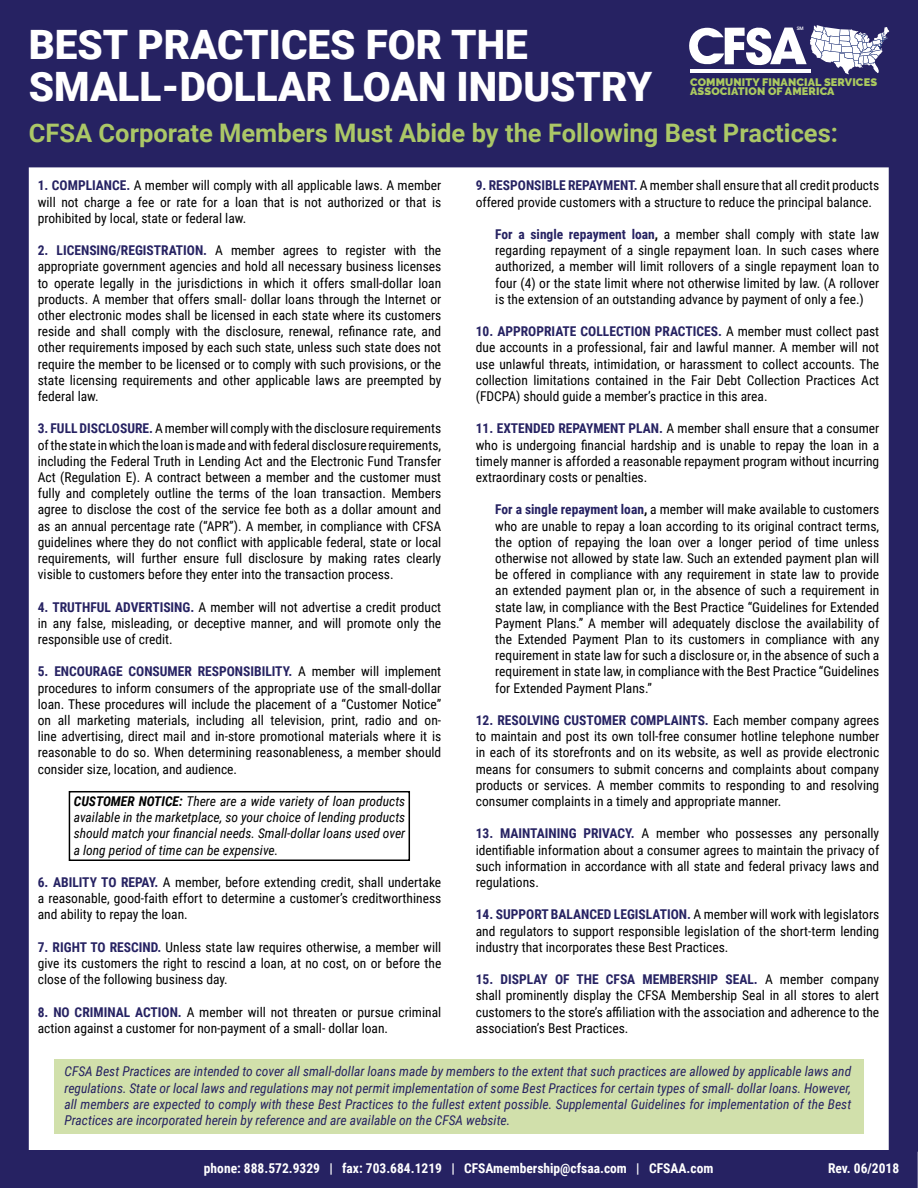
<style>
.page{position:relative;width:918px;height:1188px;background:#fff}
.page>*{position:absolute;margin:0;border:0;box-sizing:border-box;transform-origin:0 0}
.t1{font:900 40.5px/42px "Roboto";color:#fff}
.t2{font:700 25.5px "Roboto";color:#abc767}
.t3{font:13.5px/16.2px "Roboto Condensed";color:#000;text-align:justify}
.t4{font:italic 13.5px/16.2px "Roboto Condensed";color:#262262;text-align:justify}
.t5{font:italic 13.5px/16.2px "Roboto Condensed";color:#000;text-align:justify}
.t6{font:700 13.5px "Roboto Condensed";color:#fff}
.t7{font:900 10.8px/9.3px "Raleway";letter-spacing:.015em;color:#abca5f}
.t8{font:500 4.8px "Roboto";color:#fff}
.s1{font-weight:700;color:#262262}
.s2{font-weight:700}
</style>
<div class="page">
<div style="left:0;top:0;width:918px;height:167px;background:#262262"></div>
<div style="left:54px;top:1059px;width:809px;height:75px;background:#d1e0ab"></div>
<div style="left:0;top:1150px;width:918px;height:38px;background:#262262"></div>
<div style="left:69px;top:791px;width:341px;height:70px;border:2px solid #000"></div>
<svg style="left:689px;top:25px;width:200px;height:49px"></svg>
<hr style="left:690px;top:69px;width:121px;height:4px;background:#fff">
<div style="left:890px;top:167px;width:27px;height:984px;background:#262262"></div>
<div style="left:889px;top:166px;width:29px;height:986px;border:2px solid #262262"></div>
<div style="left:0;top:167px;width:28px;height:984px;background:#262262"></div>
<div style="left:0;top:166px;width:29px;height:986px;border:2px solid #262262"></div>
<p class="t8" style="left:797px;top:25px;width:9px">SM</p>
<h1 class="t1" style="left:29px;top:22px;width:625px">BEST PRACTICES FOR THE<br>SMALL-DOLLAR LOAN INDUSTRY</h1>
<h2 class="t2" style="left:29px;top:115px;width:811px">CFSA Corporate Members Must Abide by the Following Best Practices:</h2>
<p class="t3" style="left:38px;top:177px;width:405px"><span class="s1">1. COMPLIANCE.</span> A member will comply with all applicable laws. A member will not charge a fee or rate for a loan that is not authorized or that is prohibited by local, state or federal law.</p>
<p class="t3" style="left:38px;top:242px;width:405px"><span class="s1">2. LICENSING/REGISTRATION.</span> A member agrees to register with the appropriate government agencies and hold all necessary business licenses to operate legally in the jurisdictions in which it offers small-dollar loan products. A member that offers small- dollar loans through the Internet or other electronic modes shall be licensed in each state where its customers reside and shall comply with the disclosure, renewal, refinance rate, and other requirements imposed by each such state, unless such state does not require the member to be licensed or to comply with such provisions, or the state licensing requirements and other applicable laws are preempted by federal law.</p>
<p class="t3" style="left:38px;top:420px;width:405px"><span class="s1">3. FULL DISCLOSURE.</span> A member will comply with the disclosure requirements of the state in which the loan is made and with federal disclosure requirements, including the Federal Truth in Lending Act and the Electronic Fund Transfer Act (Regulation E). A contract between a member and the customer must fully and completely outline the terms of the loan transaction. Members agree to disclose the cost of the service fee both as a dollar amount and as an annual percentage rate (“APR”). A member, in compliance with CFSA guidelines where they do not conflict with applicable federal, state or local requirements, will further ensure full disclosure by making rates clearly visible to customers before they enter into the transaction process.</p>
<p class="t3" style="left:38px;top:598px;width:405px"><span class="s1">4. TRUTHFUL ADVERTISING.</span> A member will not advertise a credit product in any false, misleading, or deceptive manner, and will promote only the responsible use of credit.</p>
<p class="t3" style="left:38px;top:663px;width:405px"><span class="s1">5. ENCOURAGE CONSUMER RESPONSIBILITY.</span> A member will implement procedures to inform consumers of the appropriate use of the small-dollar loan. These procedures will include the placement of a “Customer Notice” on all marketing materials, including all television, print, radio and on&shy;line advertising, direct mail and in-store promotional materials where it is reasonable to do so. When determining reasonableness, a member should consider size, location, and audience.</p>
<p class="t5" style="left:74px;top:793px;width:333px"><span class="s2">CUSTOMER NOTICE:</span> There are a wide variety of loan products available in the marketplace, so your choice of lending products should match your financial needs. Small-dollar loans used over a long period of time can be expensive.</p>
<p class="t3" style="left:38px;top:874px;width:405px"><span class="s1">6. ABILITY TO REPAY.</span> A member, before extending credit, shall undertake a reasonable, good-faith effort to determine a customer’s creditworthiness and ability to repay the loan.</p>
<p class="t3" style="left:38px;top:938px;width:405px"><span class="s1">7. RIGHT TO RESCIND.</span> Unless state law requires otherwise, a member will give its customers the right to rescind a loan, at no cost, on or before the close of the following business day.</p>
<p class="t3" style="left:38px;top:1003px;width:405px"><span class="s1">8. NO CRIMINAL ACTION.</span> A member will not threaten or pursue criminal action against a customer for non-payment of a small- dollar loan.</p>
<p class="t7" style="left:690px;top:77px;width:188px">COMMUNITY FINANCIAL SERVICES<br>ASSOCIATION OF AMERICA</p>
<p class="t3" style="left:476px;top:177px;width:405px"><span class="s1">9. RESPONSIBLE REPAYMENT.</span> A member shall ensure that all credit products offered provide customers with a structure to reduce the principal balance.</p>
<p class="t3" style="left:495px;top:226px;width:386px"><span class="s1">For a single repayment loan</span><span class="s2">,</span> a member shall comply with state law regarding repayment of a single repayment loan. In such cases where authorized, a member will limit rollovers of a single repayment loan to four (4) or the state limit where not otherwise limited by law. (A rollover is the extension of an outstanding advance by payment of only a fee.)</p>
<p class="t3" style="left:476px;top:323px;width:405px"><span class="s1">10. APPROPRIATE COLLECTION PRACTICES.</span> A member must collect past due accounts in a professional, fair and lawful manner. A member will not use unlawful threats, intimidation, or harassment to collect accounts. The collection limitations contained in the Fair Debt Collection Practices Act (FDCPA) should guide a member’s practice in this area.</p>
<p class="t3" style="left:476px;top:420px;width:405px"><span class="s1">11. EXTENDED REPAYMENT PLAN.</span> A member shall ensure that a consumer who is undergoing financial hardship and is unable to repay the loan in a timely manner is afforded a reasonable repayment program without incurring extraordinary costs or penalties.</p>
<p class="t3" style="left:495px;top:501px;width:386px"><span class="s1">For a single repayment loan</span><span class="s2">,</span> a member will make available to customers who are unable to repay a loan according to its original contract terms, the option of repaying the loan over a longer period of time unless otherwise not allowed by state law. Such an extended payment plan will be offered in compliance with any requirement in state law to provide an extended payment plan or, in the absence of such a requirement in state law, in compliance with the Best Practice “Guidelines for Extended Payment Plans.” A member will adequately disclose the availability of the Extended Payment Plan to its customers in compliance with any requirement in state law for such a disclosure or, in the absence of such a requirement in state law, in compliance with the Best Practice “Guidelines for Extended Payment Plans.”</p>
<p class="t3" style="left:476px;top:712px;width:405px"><span class="s1">12. RESOLVING CUSTOMER COMPLAINTS.</span> Each member company agrees to maintain and post its own toll-free consumer hotline telephone number in each of its storefronts and on its website, as well as provide electronic means for consumers to submit concerns and complaints about company products or services. A member commits to responding to and resolving consumer complaints in a timely and appropriate manner.</p>
<p class="t3" style="left:476px;top:825px;width:405px"><span class="s1">13. MAINTAINING PRIVACY.</span> A member who possesses any personally identifiable information about a consumer agrees to maintain the privacy of such information in accordance with all state and federal privacy laws and regulations.</p>
<p class="t3" style="left:476px;top:906px;width:405px"><span class="s1">14. SUPPORT BALANCED LEGISLATION.</span> A member will work with legislators and regulators to support responsible legislation of the short-term lending industry that incorporates these Best Practices.</p>
<p class="t3" style="left:476px;top:971px;width:405px"><span class="s1">15. DISPLAY OF THE CFSA MEMBERSHIP SEAL.</span> A member company shall prominently display the CFSA Membership Seal in all stores to alert customers to the store’s affiliation with the association and adherence to the association’s Best Practices.</p>
<p class="t4" style="left:65px;top:1063px;width:788px">CFSA Best Practices are intended to cover all small-dollar loans made by members to the extent that such practices are allowed by applicable laws and regulations. State or local laws and regulations may not permit implementation of some Best Practices for certain types of small- dollar loans. However, all members are expected to comply with these Best Practices to the fullest extent possible. Supplemental Guidelines for implementation of the Best Practices are incorporated herein by reference and are available on the CFSA website.</p>
<p class="t6" style="left:204px;top:1158px;width:511px">phone: 888.572.9329 | fax: 703.684.1219 | CFSAmembership@cfsaa.com | CFSAA.com</p>
<p class="t6" style="left:828px;top:1158px;width:73px">Rev. 06/2018</p>
</div>
